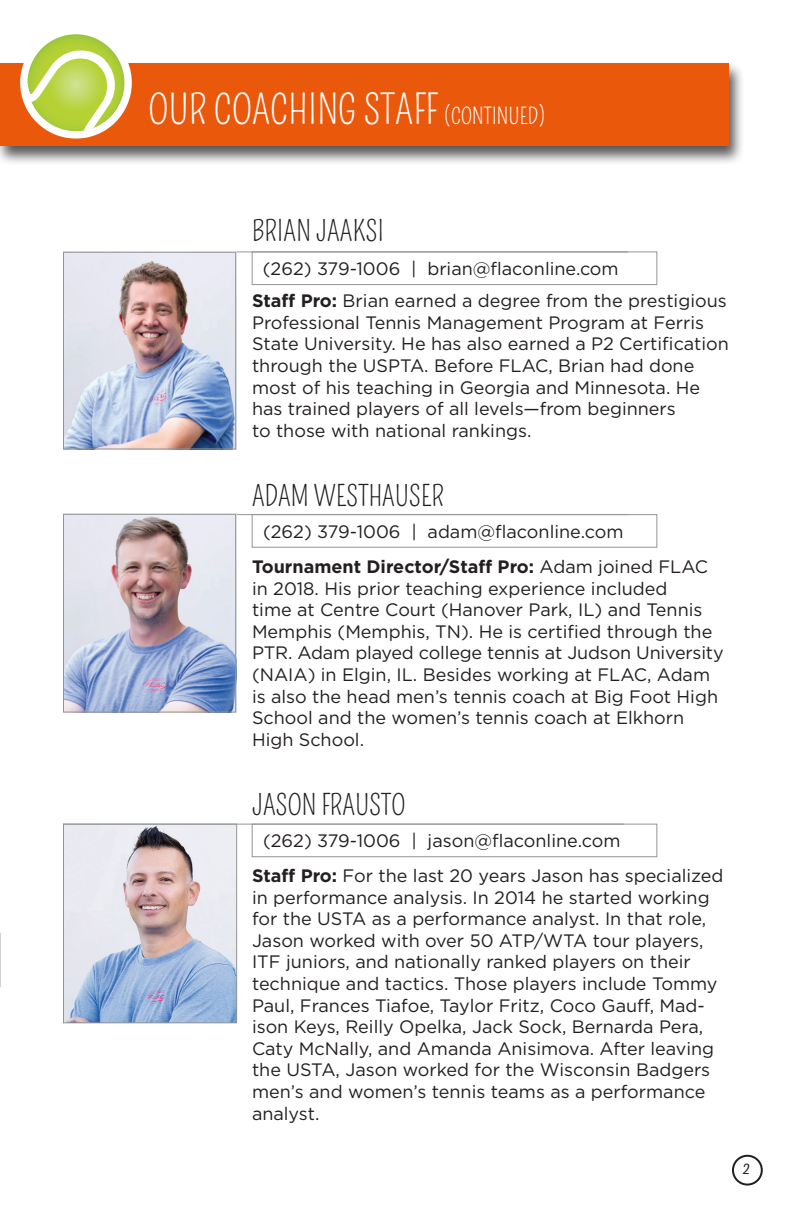
<style>
.page{position:relative;width:792px;height:1224px;background:#fff}
.page>*{position:absolute;margin:0;border:0;box-sizing:border-box;transform-origin:0 0}
.t1{font:40px "Pompiere";color:#fff}
.t2{font:28px "Pompiere";color:#231f20}
.t3{font:18px/21.6px "Gotham";color:#231f20}
.t4{font:16px "Nexa Rust Script L 0";color:#231f20}
.s1{font-size:22px}
.s2{font-weight:700}
</style>
<div class="page">
<div style="left:0;top:61px;width:745px;height:105px;background:#231f20;opacity:.75"></div>
<div style="left:0;top:63px;width:729px;height:83px;background:#ea580c"></div>
<svg style="left:16px;top:34px;width:125px;height:114px"></svg>
<div style="left:732px;top:1155px;width:31px;height:31px;border:2px solid #231f20;border-radius:50%"></div>
<hr style="left:0;top:933px;width:1px;height:53px;background:#ced1d3">
<img style="left:65px;top:826px;width:170px;height:195px">
<div style="left:63px;top:824px;width:174px;height:199px;border:1px solid #939598"></div>
<div style="left:252px;top:514px;width:405px;height:34px;background:#fff;border:1px solid #939598"></div>
<hr style="left:67px;top:514px;width:561px;height:1px;background:#939598">
<div style="left:252px;top:251px;width:405px;height:34px;background:#fff;border:1px solid #939598"></div>
<hr style="left:63px;top:251px;width:565px;height:1px;background:#939598">
<div style="left:252px;top:824px;width:405px;height:33px;background:#fff;border:1px solid #939598"></div>
<hr style="left:63px;top:824px;width:561px;height:1px;background:#939598">
<img style="left:65px;top:254px;width:169px;height:193px">
<div style="left:63px;top:252px;width:173px;height:197px;border:1px solid #939598"></div>
<img style="left:65px;top:516px;width:169px;height:195px">
<div style="left:63px;top:514px;width:173px;height:199px;border:1px solid #939598"></div>
<p class="t1" style="left:148px;top:86px;width:398px">OUR COACHING STAFF <span class="s1">(CONTINUED)</span></p>
<p class="t2" style="left:252px;top:214px;width:134px">BRIAN JAAKSI</p>
<p class="t3" style="left:263px;top:257px;width:357px">(262) 379-1006 | brian@flaconline.com</p>
<p class="t3" style="left:252px;top:290px;width:478px"><span class="s2">Staff Pro:</span> Brian earned a degree from the prestigious Professional Tennis Management Program at Ferris State University. He has also earned a P2 Certification through the USPTA. Before FLAC, Brian had done most of his teaching in Georgia and Minnesota. He has trained players of all levels—from beginners<br>to those with national rankings.</p>
<p class="t2" style="left:252px;top:480px;width:193px">ADAM WESTHAUSER</p>
<p class="t3" style="left:263px;top:520px;width:362px">(262) 379-1006 | adam@flaconline.com</p>
<p class="t3" style="left:252px;top:555px;width:473px"><span class="s2">Tournament Director/Staff Pro:</span> Adam joined FLAC in 2018. His prior teaching experience included<br>time at Centre Court (Hanover Park, IL) and Tennis Memphis (Memphis, TN). He is certified through the PTR. Adam played college tennis at Judson University (NAIA) in Elgin, IL. Besides working at FLAC, Adam is also the head men’s tennis coach at Big Foot High School and the women’s tennis coach at Elkhorn High School.</p>
<p class="t2" style="left:252px;top:789px;width:155px">JASON FRAUSTO</p>
<p class="t3" style="left:263px;top:830px;width:359px">(262) 379-1006 | jason@flaconline.com</p>
<p class="t3" style="left:252px;top:864px;width:473px"><span class="s2">Staff Pro:</span> For the last 20 years Jason has specialized in performance analysis. In 2014 he started working for the USTA as a performance analyst. In that role, Jason worked with over 50 ATP/WTA tour players, ITF juniors, and nationally ranked players on their technique and tactics. Those players include Tommy Paul, Frances Tiafoe, Taylor Fritz, Coco Gauff, Mad&shy;ison Keys, Reilly Opelka, Jack Sock, Bernarda Pera, Caty McNally, and Amanda Anisimova. After leaving the USTA, Jason worked for the Wisconsin Badgers men’s and women’s tennis teams as a performance analyst.</p>
<p class="t4" style="left:743px;top:1160px;width:8px">2</p>
</div>
